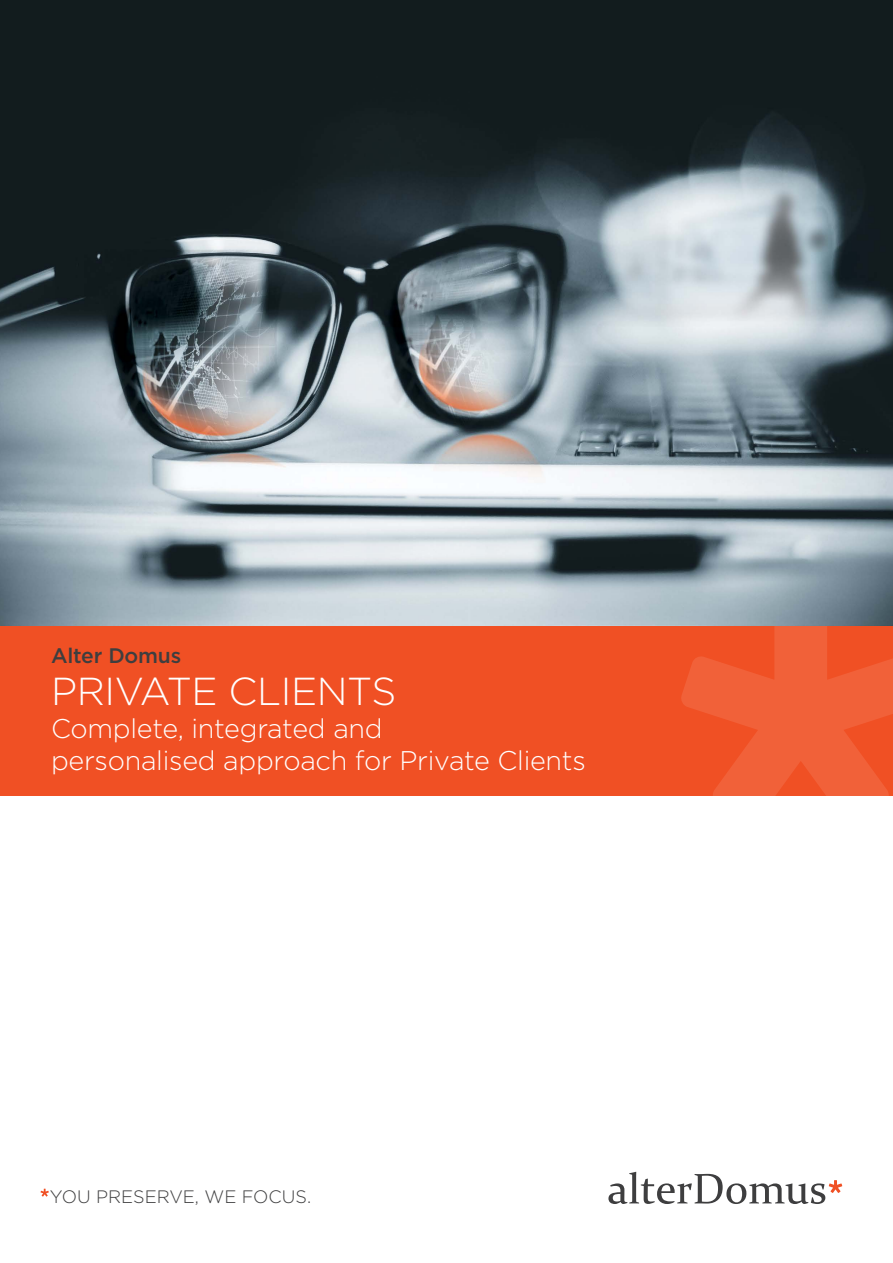
<style>
.page{position:relative;width:893px;height:1263px;background:#fff}
.page>*{position:absolute;margin:0;border:0;box-sizing:border-box;transform-origin:0 0}
.Front_Cover_Heading{font:300 39px "Gotham";letter-spacing:-.01em;color:#fff}
.Front_Cover_Heading-2{font:300 27px "Gotham";letter-spacing:-.01em;color:#fff}
.Front_Cover_SubHead{font:500 21px "Gotham";letter-spacing:-.01em;color:#3e3e3f}
.Front_Cover_StrapLin{font:300 18px "Gotham";color:#3e3e3f}
</style>
<div class="page">
<div style="left:0;top:625px;width:893px;height:170px;background:#f05024"></div>
<svg style="left:680px;top:625px;width:213px;height:170px"></svg>
<svg style="left:608px;top:1172px;width:234px;height:32px"></svg>
<svg style="left:41px;top:1189px;width:8px;height:7px"></svg>
<img style="left:0;top:0;width:893px;height:625px">
<p class="Front_Cover_SubHead" style="left:51px;top:642px;width:132px">Alter Domus</p>
<p class="Front_Cover_Heading" style="left:51px;top:667px;width:347px">PRIVATE CLIENTS</p>
<p class="Front_Cover_Heading-2" style="left:51px;top:711px;width:333px">Complete, integrated and</p>
<p class="Front_Cover_Heading-2" style="left:51px;top:743px;width:536px">personalised approach for Private Clients</p>
<p class="Front_Cover_StrapLin" style="left:50px;top:1185px;width:263px">YOU PRESERVE, WE FOCUS.</p>
</div>
